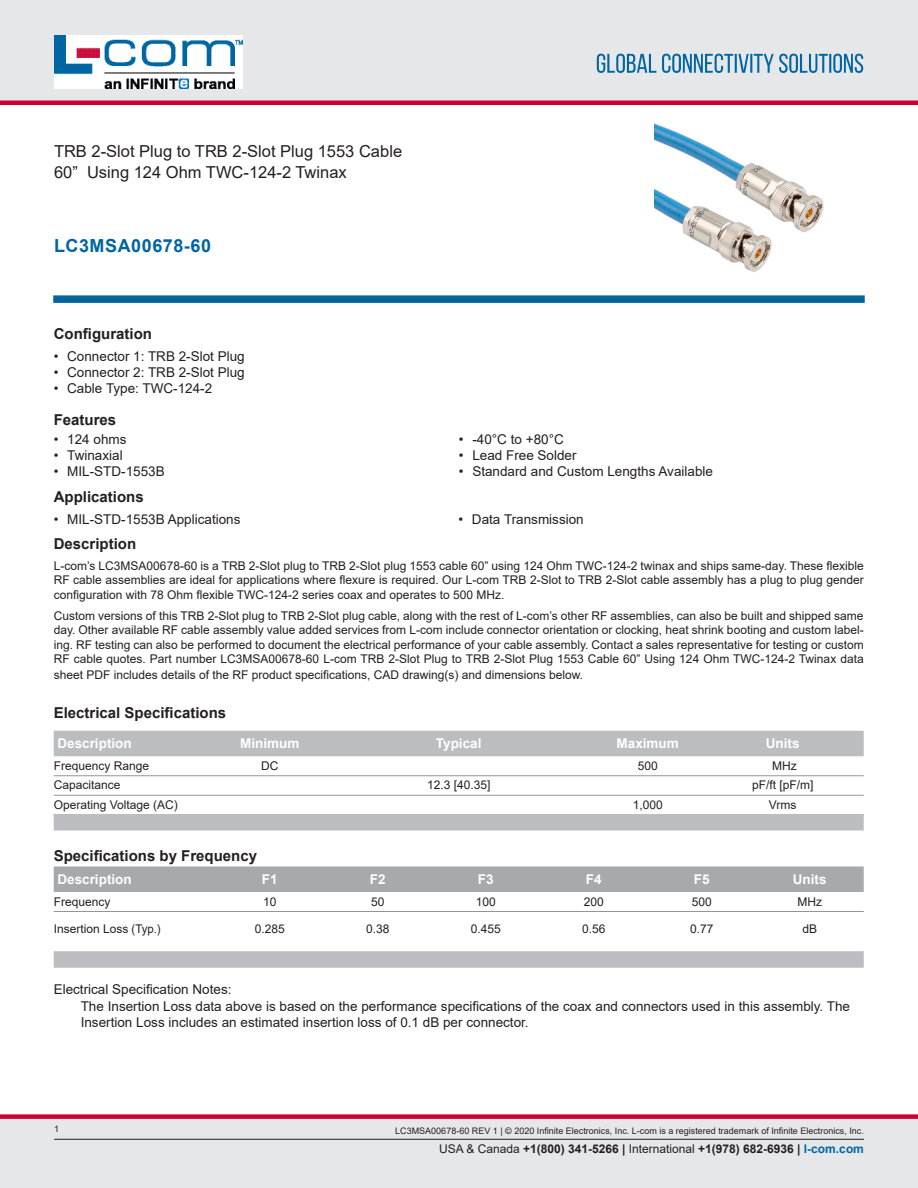
<style>
.page{position:relative;width:918px;height:1188px;background:#fff}
.page>*{position:absolute;margin:0;border:0;box-sizing:border-box;transform-origin:0 0}
.PN{font:700 18px "Arial";letter-spacing:.03em;color:#0065a4}
.Web_Description_Para{font:16.5px/21px "Arial";color:#231f20}
.Head1{font:700 15px "Arial";color:#231f20}
.LCOM_Table_Body_Low{font:700 15px "Arial";color:#231f20}
.Specs_Para{font:13.5px/16.2px "Arial";color:#231f20}
.LCOM_Table_Header_Lo{font:700 13.5px "Arial";color:#fff}
.Table_Header_Frequen{font:700 13.5px "Arial";color:#fff}
.MarketingDescription{font:12px/14.4px "Arial";color:#231f20;text-align:justify}
.LCOM_Table_Body_Low-2{font:12px "Arial";color:#231f20}
.Table_Body_Frequency{font:12px "Arial";color:#231f20}
.t1{font:700 12px "Arial";color:#231f20}
.t2{font:9px "Arial";color:#231f20}
.s1{font-weight:400}
.s2{color:#0065a4}
</style>
<div class="page">
<svg style="left:53px;top:295px;width:812px;height:8px;background:#0f6ea3"></svg>
<img style="left:655px;top:123px;width:169px;height:149px">
<div style="left:54px;top:731px;width:810px;height:25px;background:#bcbdc0"></div>
<hr style="left:54px;top:775px;width:810px;height:1px;background:#939598">
<hr style="left:54px;top:795px;width:810px;height:1px;background:#939598">
<div style="left:54px;top:814px;width:810px;height:17px;background:#bcbdc0"></div>
<div style="left:54px;top:867px;width:810px;height:25px;background:#a8a9ad"></div>
<hr style="left:54px;top:911px;width:810px;height:1px;background:#939598">
<div style="left:54px;top:951px;width:810px;height:17px;background:#bcbdc0"></div>
<div style="left:0;top:1119px;width:918px;height:69px;background:#e6e7e9"></div>
<div style="left:0;top:1114px;width:918px;height:5px;background:#c03"></div>
<div style="left:0;top:0;width:918px;height:102px;background:#e6e7e9"></div>
<div style="left:0;top:100px;width:918px;height:5px;background:#c03"></div>
<hr style="left:54px;top:1139px;width:810px;height:1px;background:#231f20">
<svg style="left:597px;top:54px;width:266px;height:19px"></svg>
<h1 class="Web_Description_Para" style="left:54px;top:141px;width:350px">TRB 2-Slot Plug to TRB 2-Slot Plug 1553 Cable<br>60” Using 124 Ohm TWC-124-2 Twinax</h1>
<p class="PN" style="left:54px;top:233px;width:159px">LC3MSA00678-60</p>
<p class="Head1" style="left:54px;top:323px;width:100px">Configuration</p>
<p class="Specs_Para" style="left:54px;top:348px;width:193px">• Connector 1: TRB 2-Slot Plug</p>
<p class="Specs_Para" style="left:54px;top:364px;width:193px">• Connector 2: TRB 2-Slot Plug</p>
<p class="Specs_Para" style="left:54px;top:380px;width:160px">• Cable Type: TWC-124-2</p>
<p class="Head1" style="left:54px;top:410px;width:64px">Features</p>
<p class="Specs_Para" style="left:54px;top:431px;width:74px">• 124 ohms</p>
<p class="Specs_Para" style="left:54px;top:447px;width:71px">• Twinaxial</p>
<p class="Specs_Para" style="left:54px;top:463px;width:113px">• MIL-STD-1553B</p>
<p class="Specs_Para" style="left:459px;top:431px;width:106px">• -40°C to +80°C</p>
<p class="Specs_Para" style="left:459px;top:447px;width:119px">• Lead Free Solder</p>
<p class="Specs_Para" style="left:459px;top:463px;width:256px">• Standard and Custom Lengths Available</p>
<p class="Head1" style="left:54px;top:486px;width:92px">Applications</p>
<p class="Specs_Para" style="left:54px;top:511px;width:188px">• MIL-STD-1553B Applications</p>
<p class="Specs_Para" style="left:458px;top:511px;width:127px">• Data Transmission</p>
<p class="Head1" style="left:54px;top:533px;width:84px">Description</p>
<p class="MarketingDescription" style="left:54px;top:559px;width:811px">L-com’s LC3MSA00678-60 is a TRB 2-Slot plug to TRB 2-Slot plug 1553 cable 60” using 124 Ohm TWC-124-2 twinax and ships same-day. These flexible RF cable assemblies are ideal for applications where flexure is required. Our L-com TRB 2-Slot to TRB 2-Slot cable assembly has a plug to plug gender configuration with 78 Ohm flexible TWC-124-2 series coax and operates to 500 MHz.</p>
<p class="MarketingDescription" style="left:54px;top:608px;width:811px">Custom versions of this TRB 2-Slot plug to TRB 2-Slot plug cable, along with the rest of L-com’s other RF assemblies, can also be built and shipped same day. Other available RF cable assembly value added services from L-com include connector orientation or clocking, heat shrink booting and custom label&shy;ing. RF testing can also be performed to document the electrical performance of your cable assembly. Contact a sales representative for testing or custom RF cable quotes. Part number LC3MSA00678-60 L-com TRB 2-Slot Plug to TRB 2-Slot Plug 1553 Cable 60” Using 124 Ohm TWC-124-2 Twinax data</p>
<p class="MarketingDescription" style="left:54px;top:668px;width:531px">sheet PDF includes details of the RF product specifications, CAD drawing(s) and dimensions below.</p>
<p class="Head1" style="left:54px;top:702px;width:174px">Electrical Specifications</p>
<p class="LCOM_Table_Header_Lo" style="left:57px;top:734px;width:76px">Description</p>
<p class="LCOM_Table_Header_Lo" style="left:240px;top:734px;width:61px">Minimum</p>
<p class="LCOM_Table_Header_Lo" style="left:436px;top:734px;width:47px">Typical</p>
<p class="LCOM_Table_Header_Lo" style="left:617px;top:734px;width:64px">Maximum</p>
<p class="LCOM_Table_Header_Lo" style="left:766px;top:734px;width:35px">Units</p>
<p class="LCOM_Table_Body_Low-2" style="left:54px;top:757px;width:97px">Frequency Range</p>
<p class="LCOM_Table_Body_Low-2" style="left:261px;top:757px;width:19px">DC</p>
<p class="LCOM_Table_Body_Low-2" style="left:638px;top:757px;width:22px">500</p>
<p class="LCOM_Table_Body_Low-2" style="left:772px;top:757px;width:26px">MHz</p>
<p class="LCOM_Table_Body_Low-2" style="left:54px;top:777px;width:68px">Capacitance</p>
<p class="LCOM_Table_Body_Low-2" style="left:427px;top:777px;width:65px">12.3 [40.35]</p>
<p class="LCOM_Table_Body_Low-2" style="left:752px;top:777px;width:63px">pF/ft [pF/m]</p>
<p class="LCOM_Table_Body_Low-2" style="left:54px;top:796px;width:126px">Operating Voltage (AC)</p>
<p class="LCOM_Table_Body_Low-2" style="left:633px;top:796px;width:32px">1,000</p>
<p class="LCOM_Table_Body_Low-2" style="left:769px;top:796px;width:29px">Vrms</p>
<p class="LCOM_Table_Body_Low" style="left:54px;top:845px;width:205px">Specifications by Frequency</p>
<p class="Table_Header_Frequen" style="left:57px;top:869px;width:76px">Description</p>
<p class="Table_Header_Frequen" style="left:262px;top:869px;width:17px">F1</p>
<p class="Table_Header_Frequen" style="left:370px;top:869px;width:17px">F2</p>
<p class="Table_Header_Frequen" style="left:478px;top:869px;width:17px">F3</p>
<p class="Table_Header_Frequen" style="left:586px;top:869px;width:17px">F4</p>
<p class="Table_Header_Frequen" style="left:694px;top:869px;width:17px">F5</p>
<p class="Table_Header_Frequen" style="left:793px;top:869px;width:35px">Units</p>
<p class="Table_Body_Frequency" style="left:54px;top:893px;width:58px">Frequency</p>
<p class="Table_Body_Frequency" style="left:263px;top:893px;width:15px">10</p>
<p class="Table_Body_Frequency" style="left:371px;top:893px;width:15px">50</p>
<p class="Table_Body_Frequency" style="left:476px;top:893px;width:22px">100</p>
<p class="Table_Body_Frequency" style="left:584px;top:893px;width:22px">200</p>
<p class="Table_Body_Frequency" style="left:692px;top:893px;width:22px">500</p>
<p class="Table_Body_Frequency" style="left:797px;top:893px;width:26px">MHz</p>
<p class="Table_Body_Frequency" style="left:54px;top:920px;width:109px">Insertion Loss (Typ.)</p>
<p class="Table_Body_Frequency" style="left:255px;top:920px;width:32px">0.285</p>
<p class="Table_Body_Frequency" style="left:366px;top:920px;width:25px">0.38</p>
<p class="Table_Body_Frequency" style="left:471px;top:920px;width:32px">0.455</p>
<p class="Table_Body_Frequency" style="left:582px;top:920px;width:25px">0.56</p>
<p class="Table_Body_Frequency" style="left:690px;top:920px;width:25px">0.77</p>
<p class="Table_Body_Frequency" style="left:802px;top:920px;width:16px">dB</p>
<p class="Specs_Para" style="left:54px;top:982px;width:179px">Electrical Specification Notes:</p>
<p class="Specs_Para" style="left:81px;top:998px;width:771px">The Insertion Loss data above is based on the performance specifications of the coax and connectors used in this assembly. The<br>Insertion Loss includes an estimated insertion loss of 0.1 dB per connector.</p>
<p class="t2" style="left:54px;top:1123px;width:7px">1</p>
<p class="t2" style="left:395px;top:1125px;width:470px">LC3MSA00678-60 REV 1 | © 2020 Infinite Electronics, Inc. L-com is a registered trademark of Infinite Electronics, Inc.</p>
<p class="t1" style="left:439px;top:1140px;width:426px"><span class="s1">USA &amp; Canada</span> +1(800) 341-5266 | <span class="s1">International</span> +1(978) 682-6936 | <span class="s2">l-com.com</span></p>
</div>
